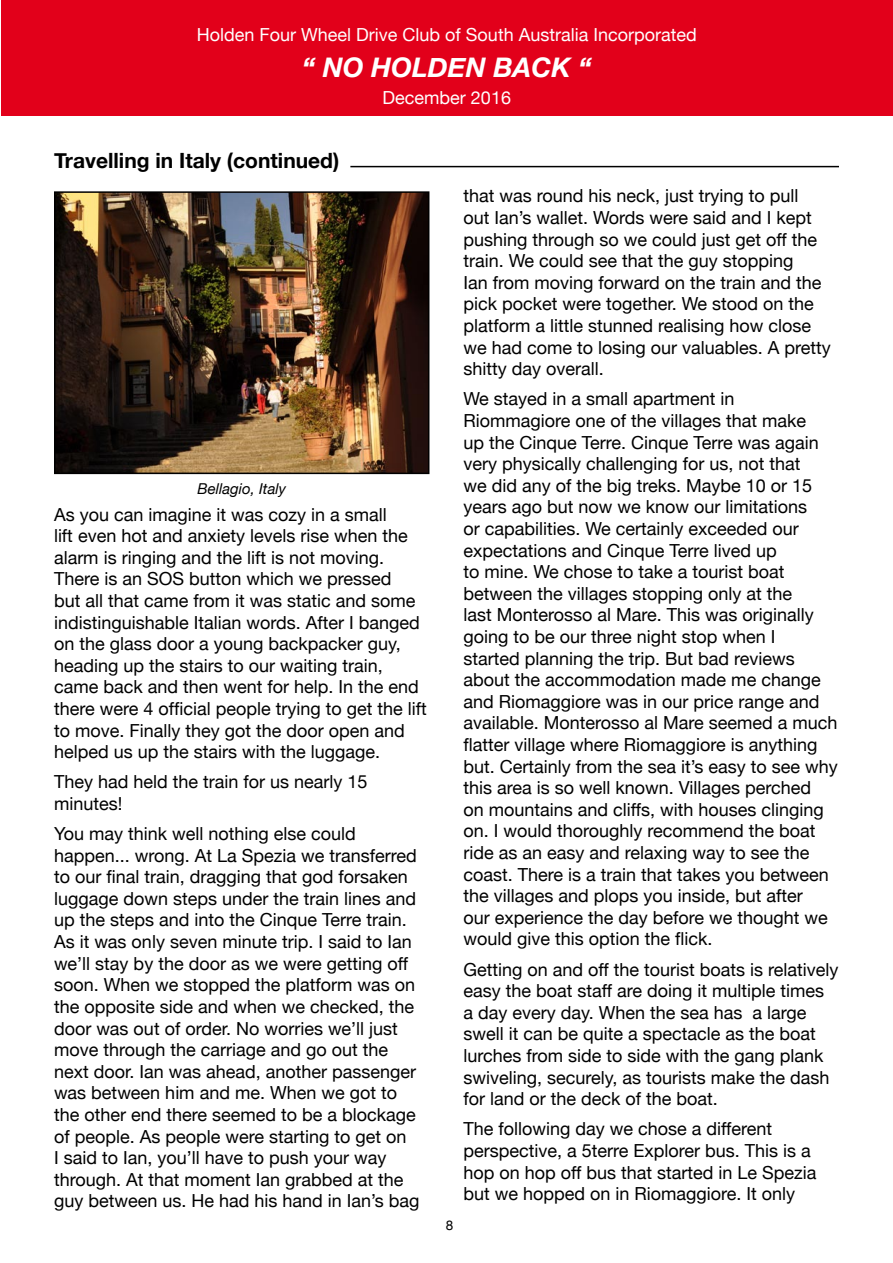
<style>
.page{position:relative;width:893px;height:1263px;background:#fff}
.page>*{position:absolute;margin:0;border:0;box-sizing:border-box;transform-origin:0 0}
.t1{font:italic 700 27px "Helvetica Neue";color:#fff}
.t2{font:700 21px "Helvetica Neue";color:#000}
.t3{font:18px/21.6px "Helvetica Neue";color:#000}
.t4{font:18px "Helvetica Neue";color:#fff}
.t5{font:italic 15px "Helvetica Neue";color:#000}
.t6{font:13.5px "Helvetica Neue";color:#000}
</style>
<div class="page">
<div style="left:1px;top:0;width:892px;height:116px;background:#e2001a"></div>
<hr style="left:350px;top:166px;width:489px;height:1px;background:#000">
<img style="left:57px;top:194px;width:369px;height:277px">
<div style="left:54px;top:191px;width:375px;height:283px;border:2px solid #000"></div>
<p class="t4" style="left:197px;top:24px;width:501px">Holden Four Wheel Drive Club of South Australia Incorporated</p>
<h1 class="t1" style="left:302px;top:51px;width:291px">“ NO HOLDEN BACK “</h1>
<p class="t4" style="left:383px;top:87px;width:130px">December 2016</p>
<p class="t2" style="left:54px;top:148px;width:287px">Travelling in Italy (continued)</p>
<p class="t5" style="left:197px;top:480px;width:90px">Bellagio, Italy</p>
<p class="t3" style="left:54px;top:503px;width:374px">As you can imagine it was cozy in a small<br>lift even hot and anxiety levels rise when the alarm is ringing and the lift is not moving.<br>There is an SOS button which we pressed<br>but all that came from it was static and some indistinguishable Italian words. After I banged on the glass door a young backpacker guy, heading up the stairs to our waiting train, came back and then went for help. In the end there were 4 official people trying to get the lift to move. Finally they got the door open and helped us up the stairs with the luggage.</p>
<p class="t3" style="left:54px;top:771px;width:315px">They had held the train for us nearly 15 minutes!</p>
<p class="t3" style="left:54px;top:823px;width:367px">You may think well nothing else could happen... wrong. At La Spezia we transferred to our final train, dragging that god forsaken luggage down steps under the train lines and up the steps and into the Cinque Terre train.<br>As it was only seven minute trip. I said to Ian we’ll stay by the door as we were getting off soon. When we stopped the platform was on the opposite side and when we checked, the door was out of order. No worries we’ll just move through the carriage and go out the next door. Ian was ahead, another passenger was between him and me. When we got to the other end there seemed to be a blockage of people. As people were starting to get on<br>I said to Ian, you’ll have to push your way through. At that moment Ian grabbed at the guy between us. He had his hand in Ian’s bag</p>
<p class="t6" style="left:446px;top:1217px;width:9px">8</p>
<p class="t3" style="left:463px;top:185px;width:369px">that was round his neck, just trying to pull<br>out Ian’s wallet. Words were said and I kept pushing through so we could just get off the train. We could see that the guy stopping<br>Ian from moving forward on the train and the pick pocket were together. We stood on the platform a little stunned realising how close we had come to losing our valuables. A pretty shitty day overall.</p>
<p class="t3" style="left:463px;top:388px;width:376px">We stayed in a small apartment in Riommagiore one of the villages that make<br>up the Cinque Terre. Cinque Terre was again very physically challenging for us, not that<br>we did any of the big treks. Maybe 10 or 15 years ago but now we know our limitations<br>or capabilities. We certainly exceeded our expectations and Cinque Terre lived up<br>to mine. We chose to take a tourist boat between the villages stopping only at the<br>last Monterosso al Mare. This was originally going to be our three night stop when I<br>started planning the trip. But bad reviews about the accommodation made me change and Riomaggiore was in our price range and available. Monterosso al Mare seemed a much flatter village where Riomaggiore is anything but. Certainly from the sea it’s easy to see why this area is so well known. Villages perched<br>on mountains and cliffs, with houses clinging on. I would thoroughly recommend the boat ride as an easy and relaxing way to see the coast. There is a train that takes you between the villages and plops you inside, but after<br>our experience the day before we thought we would give this option the flick.</p>
<p class="t3" style="left:463px;top:958px;width:377px">Getting on and off the tourist boats is relatively easy the boat staff are doing it multiple times<br>a day every day. When the sea has a large swell it can be quite a spectacle as the boat lurches from side to side with the gang plank swiveling, securely, as tourists make the dash for land or the deck of the boat.</p>
<p class="t3" style="left:463px;top:1118px;width:355px">The following day we chose a different perspective, a 5terre Explorer bus. This is a hop on hop off bus that started in Le Spezia but we hopped on in Riomaggiore. It only</p>
</div>
